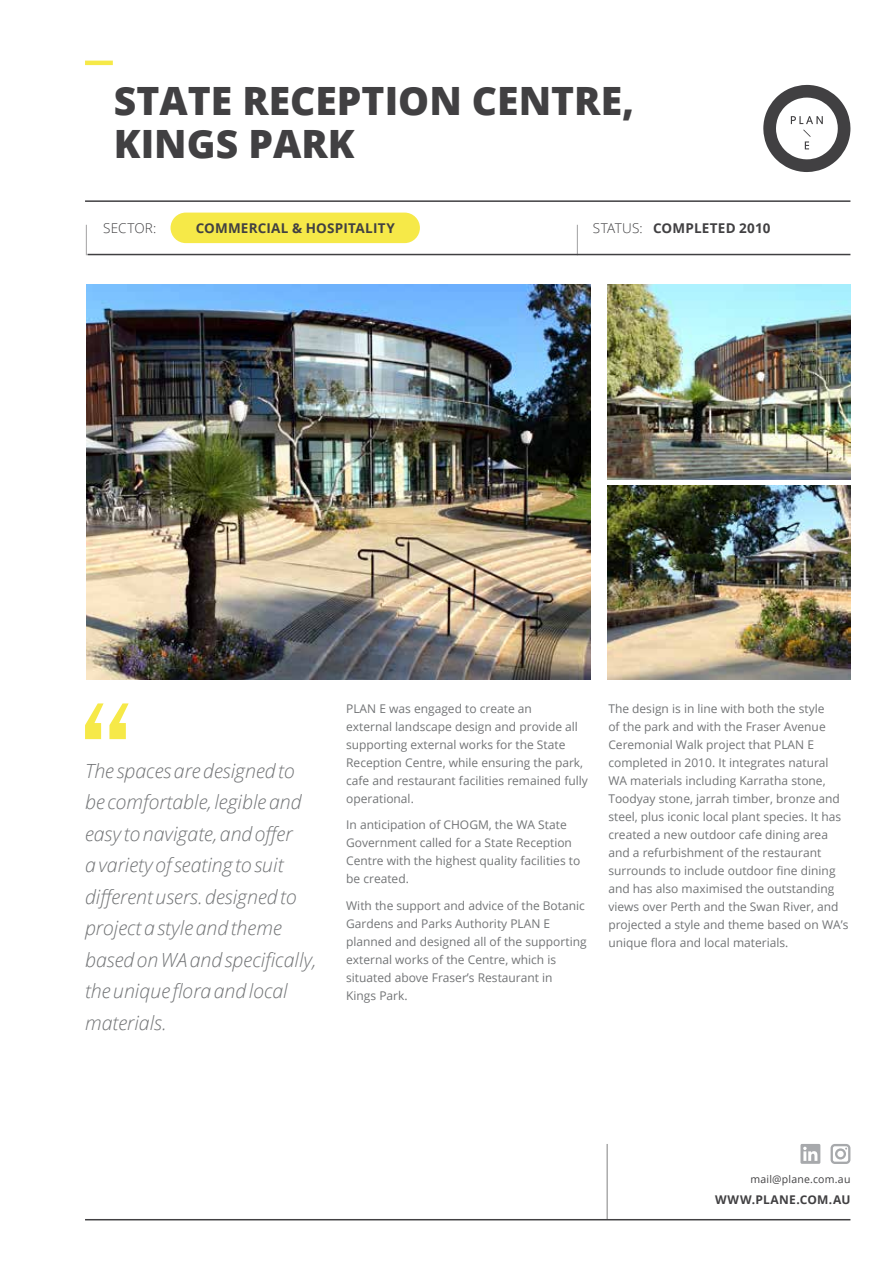
<style>
.page{position:relative;width:893px;height:1263px;background:#fff}
.page>*{position:absolute;margin:0;border:0;box-sizing:border-box;transform-origin:0 0}
.t1{font:800 39px/43.5px "Open Sans";color:#414042}
.t2{font:italic 300 19.5px/31.5px "Open Sans";color:#727476}
.t3{font:700 13.5px "Open Sans";letter-spacing:.015em;color:#414042}
.t4{font:300 13.5px "Open Sans";letter-spacing:.005em;color:#414042}
.t5{font:12px/18px "Open Sans";color:#727476}
.t6{font:700 12px "Open Sans";letter-spacing:.02em;color:#414042}
.t7{font:10.5px "Open Sans";letter-spacing:.02em;color:#414042}
.s1{font-weight:300}
</style>
<div class="page">
<hr style="left:85px;top:1219px;width:765px;height:1px;background:#414042">
<svg style="left:800px;top:1144px;width:20px;height:20px"></svg>
<svg style="left:831px;top:1144px;width:19px;height:20px"></svg>
<hr style="left:607px;top:1144px;width:1px;height:75px;background:#000">
<hr style="left:86px;top:225px;width:1px;height:30px;background:#414042">
<hr style="left:577px;top:225px;width:1px;height:30px;background:#414042">
<img style="left:86px;top:285px;width:505px;height:395px">
<hr style="left:85px;top:61px;width:28px;height:4px;background:#f6e948">
<hr style="left:85px;top:200px;width:765px;height:2px;background:#414042">
<hr style="left:87px;top:254px;width:763px;height:1px;background:#414042">
<img style="left:607px;top:285px;width:243px;height:194px">
<img style="left:607px;top:485px;width:243px;height:195px">
<svg style="left:85px;top:703px;width:44px;height:36px"></svg>
<svg style="left:763px;top:85px;width:87px;height:87px"></svg>
<div style="left:171px;top:213px;width:249px;height:30px;background:#f6e948;border-radius:15px"></div>
<h1 class="t1" style="left:114px;top:77px;width:522px">STATE RECEPTION CENTRE,<br>KINGS PARK</h1>
<p class="t4" style="left:103px;top:219px;width:55px">SECTOR:</p>
<p class="t3" style="left:196px;top:219px;width:201px">COMMERCIAL &amp; HOSPITALITY</p>
<p class="t3" style="left:593px;top:219px;width:179px"><span class="s1">STATUS:</span> COMPLETED 2010</p>
<h2 class="t2" style="left:85px;top:754px;width:233px">The spaces are designed to be comfortable, legible and easy to navigate, and offer<br>a variety of seating to suit different users. designed to project a style and theme based on WA and specifically, the unique flora and local materials.</h2>
<p class="t5" style="left:346px;top:699px;width:243px">PLAN E was engaged to create an<br>external landscape design and provide all supporting external works for the State Reception Centre, while ensuring the park, cafe and restaurant facilities remained fully operational.</p>
<p class="t5" style="left:346px;top:815px;width:236px">In anticipation of CHOGM, the WA State Government called for a State Reception Centre with the highest quality facilities to be created.</p>
<p class="t5" style="left:346px;top:896px;width:242px">With the support and advice of the Botanic Gardens and Parks Authority PLAN E planned and designed all of the supporting external works of the Centre, which is situated above Fraser’s Restaurant in<br>Kings Park.</p>
<p class="t5" style="left:608px;top:699px;width:242px">The design is in line with both the style<br>of the park and with the Fraser Avenue Ceremonial Walk project that PLAN E completed in 2010. It integrates natural WA materials including Karratha stone, Toodyay stone, jarrah timber, bronze and steel, plus iconic local plant species. It has created a new outdoor cafe dining area and a refurbishment of the restaurant surrounds to include outdoor fine dining and has also maximised the outstanding views over Perth and the Swan River, and projected a style and theme based on WA’s unique flora and local materials.</p>
<p class="t7" style="left:750px;top:1172px;width:101px">mail@plane.com.au</p>
<p class="t6" style="left:715px;top:1191px;width:137px">WWW.PLANE.COM.AU</p>
</div>
